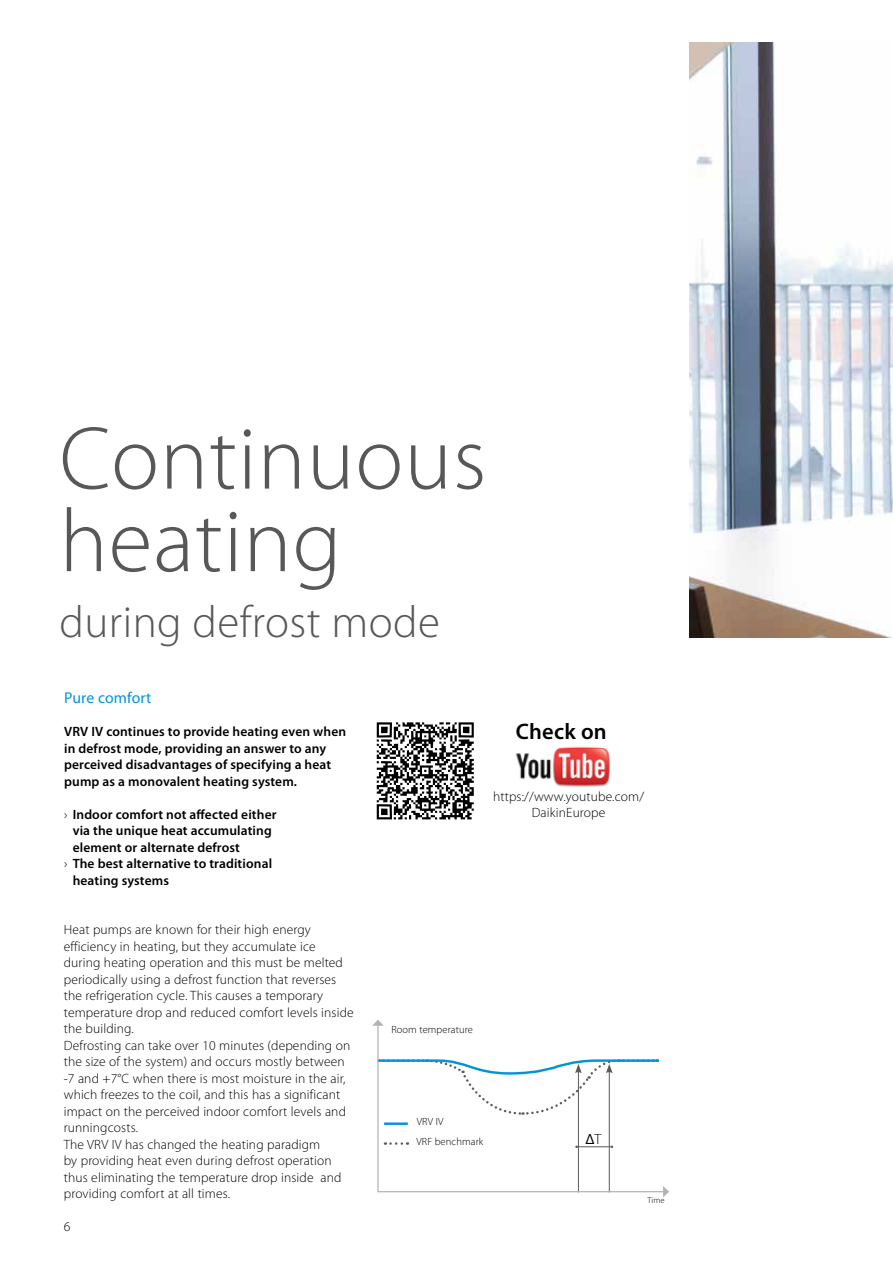
<style>
.page{position:relative;width:893px;height:1263px;background:#fff}
.page>*{position:absolute;margin:0;border:0;box-sizing:border-box;transform-origin:0 0}
.t1{font:300 90px/82.5px "Myriad Pro";letter-spacing:.01em;color:#58585a}
.t2{font:300 45px "Myriad Pro";letter-spacing:.01em;color:#58585a}
.t3{font:600 22.5px "Myriad Pro";letter-spacing:.01em;color:#000}
.t4{font:15.75px "Myriad Pro";letter-spacing:.01em;color:#0095d8}
.t5{font:14.7px "Myriad Pro";color:#000}
.t6{font:300 13.5px/16.5px "Myriad Pro";letter-spacing:.01em;color:#000}
.t7{font:600 13.5px/16.5px "Myriad Pro";letter-spacing:.01em;color:#000}
.t8{font:300 10.5px/19.8px "Myriad Pro";letter-spacing:.01em;color:#000}
.t9{font:300 8.55px "Myriad Pro";color:#000}
.s1{font-weight:300}
</style>
<div class="page">
<img style="left:690px;top:43px;width:203px;height:594px">
<svg style="left:377px;top:1026px;width:286px;height:167px"></svg>
<svg style="left:663px;top:1186px;width:6px;height:11px"></svg>
<svg style="left:372px;top:1020px;width:12px;height:6px"></svg>
<hr style="left:384px;top:1122px;width:24px;height:3px;background:#0095d8">
<svg style="left:385px;top:1142px;width:23px;height:3px"></svg>
<img style="left:516px;top:746px;width:94px;height:41px">
<svg style="left:377px;top:722px;width:97px;height:97px"></svg>
<h1 class="t1" style="left:60px;top:419px;width:428px">Continuous heating</h1>
<h2 class="t2" style="left:60px;top:597px;width:382px">during defrost mode</h2>
<p class="t4" style="left:64px;top:689px;width:89px">Pure comfort</p>
<p class="t7" style="left:64px;top:723px;width:284px">VRV IV continues to provide heating even when in defrost mode, providing an answer to any perceived disadvantages of specifying a heat pump as a monovalent heating system.</p>
<p class="t7" style="left:64px;top:806px;width:214px"><span class="s1">›</span> Indoor comfort not affected either</p>
<p class="t7" style="left:73px;top:822px;width:201px">via the unique heat accumulating</p>
<p class="t7" style="left:73px;top:839px;width:169px">element or alternate defrost</p>
<p class="t7" style="left:64px;top:855px;width:209px"><span class="s1">›</span> The best alternative to traditional</p>
<p class="t7" style="left:73px;top:872px;width:98px">heating systems</p>
<p class="t6" style="left:64px;top:922px;width:291px">Heat pumps are known for their high energy efficiency in heating, but they accumulate ice during heating operation and this must be melted periodically using a defrost function that reverses the refrigeration cycle. This causes a temporary temperature drop and reduced comfort levels inside the building.<br>Defrosting can take over 10 minutes (depending on the size of the system) and occurs mostly between -7 and +7°C when there is most moisture in the air, which freezes to the coil, and this has a significant impact on the perceived indoor comfort levels and runningcosts.<br>The VRV IV has changed the heating paradigm<br>by providing heat even during defrost operation thus eliminating the temperature drop inside and providing comfort at all times.</p>
<p class="t6" style="left:64px;top:1219px;width:8px">6</p>
<h3 class="t3" style="left:516px;top:719px;width:93px">Check on</h3>
<p class="t6" style="left:493px;top:788px;width:153px;text-align:center">https://www.youtube.com/<br>DaikinEurope</p>
<p class="t8" style="left:391px;top:1020px;width:83px">Room temperature</p>
<p class="t8" style="left:416px;top:1112px;width:68px">VRV IV<br>VRF benchmark</p>
<p class="t5" style="left:585px;top:1130px;width:18px">Δ<span class="s1">T</span></p>
<p class="t9" style="left:648px;top:1196px;width:19px">Time</p>
</div>
